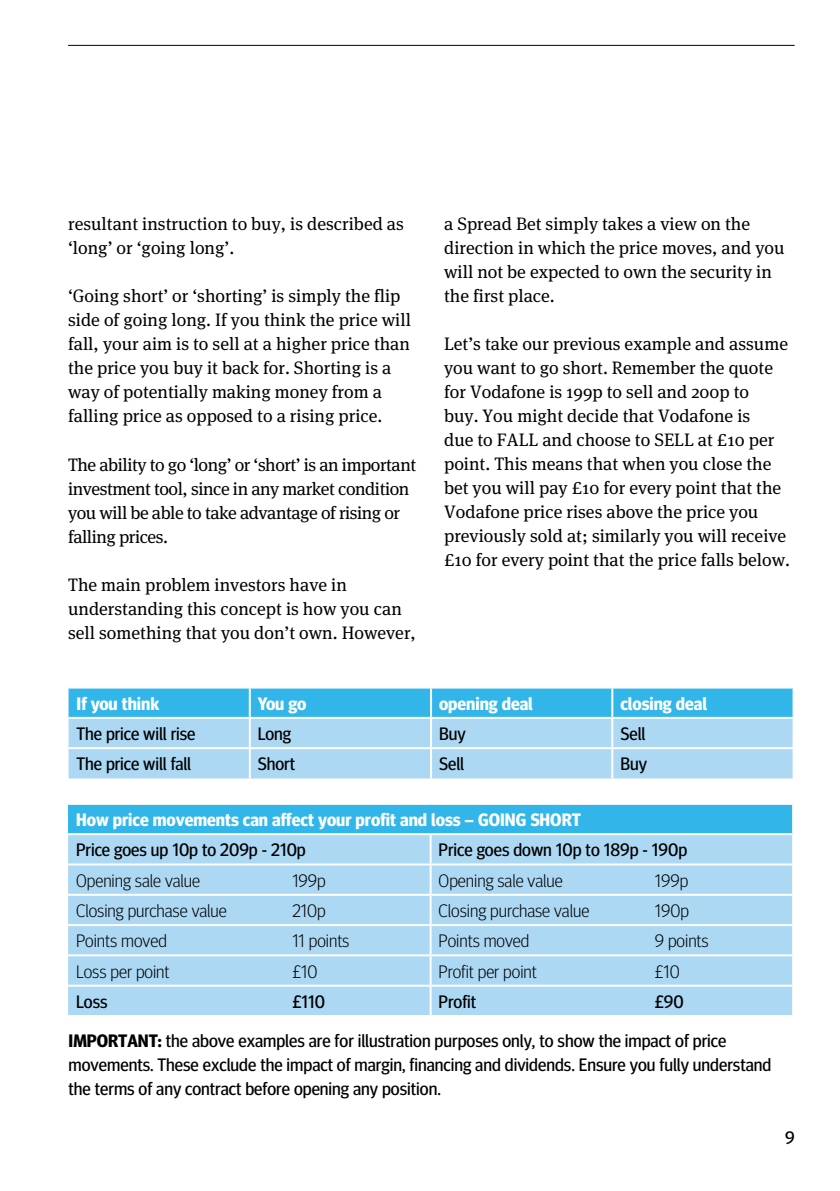
<style>
.page{position:relative;width:840px;height:1191px;background:#fff}
.page>*{position:absolute;margin:0;border:0;box-sizing:border-box;transform-origin:0 0}
.t1{font:18px/24px "Meta Serif OT";color:#000}
.t2{font:18px/24px "Meta Headline OT";color:#000}
.t3{font:300 18px "Meta Headline OT";color:#000}
.t4{font:18px/24px "Meta Serif OT";letter-spacing:-.025em;color:#000}
.t5{font:700 18px "Meta Headline OT";color:#fff}
.s1{font-weight:700}
</style>
<div class="page">
<hr style="left:68px;top:45px;width:726px;height:1px;background:#000">
<div style="left:68px;top:804px;width:724px;height:30px;background:#32b6ea"></div>
<div style="left:68px;top:835px;width:723px;height:180px;background:#acd8f4"></div>
<hr style="left:68px;top:803px;width:362px;height:2px;background:#fff">
<hr style="left:430px;top:803px;width:363px;height:2px;background:#fff">
<hr style="left:791px;top:805px;width:2px;height:28px;background:#fff">
<hr style="left:68px;top:833px;width:362px;height:2px;background:#fff">
<hr style="left:430px;top:833px;width:363px;height:2px;background:#fff">
<hr style="left:429px;top:835px;width:2px;height:28px;background:#fff">
<hr style="left:429px;top:865px;width:2px;height:28px;background:#fff">
<hr style="left:429px;top:895px;width:2px;height:29px;background:#fff">
<hr style="left:429px;top:926px;width:2px;height:28px;background:#fff">
<hr style="left:429px;top:956px;width:2px;height:28px;background:#fff">
<hr style="left:429px;top:986px;width:2px;height:29px;background:#fff">
<hr style="left:68px;top:863px;width:362px;height:2px;background:#fff">
<hr style="left:430px;top:863px;width:363px;height:2px;background:#fff">
<hr style="left:68px;top:893px;width:362px;height:2px;background:#fff">
<hr style="left:430px;top:893px;width:363px;height:2px;background:#fff">
<hr style="left:68px;top:924px;width:362px;height:2px;background:#fff">
<hr style="left:430px;top:924px;width:363px;height:2px;background:#fff">
<hr style="left:68px;top:954px;width:362px;height:2px;background:#fff">
<hr style="left:430px;top:954px;width:363px;height:2px;background:#fff">
<hr style="left:68px;top:984px;width:362px;height:2px;background:#fff">
<hr style="left:430px;top:984px;width:363px;height:2px;background:#fff">
<svg style="left:68px;top:688px;width:724px;height:29px;background:#37b7ea"></svg>
<div style="left:68px;top:719px;width:724px;height:59px;background:#acd8f4"></div>
<hr style="left:249px;top:688px;width:2px;height:29px;background:#fff">
<hr style="left:430px;top:688px;width:2px;height:29px;background:#fff">
<hr style="left:611px;top:688px;width:2px;height:29px;background:#fff">
<hr style="left:249px;top:719px;width:2px;height:28px;background:#fff">
<hr style="left:430px;top:719px;width:2px;height:28px;background:#fff">
<hr style="left:611px;top:719px;width:2px;height:28px;background:#fff">
<hr style="left:249px;top:749px;width:2px;height:29px;background:#fff">
<hr style="left:430px;top:749px;width:2px;height:29px;background:#fff">
<hr style="left:611px;top:749px;width:2px;height:29px;background:#fff">
<hr style="left:68px;top:747px;width:182px;height:2px;background:#fff">
<hr style="left:250px;top:747px;width:181px;height:2px;background:#fff">
<hr style="left:431px;top:747px;width:181px;height:2px;background:#fff">
<hr style="left:612px;top:747px;width:182px;height:2px;background:#fff">
<p class="t1" style="left:68px;top:213px;width:337px">resultant instruction to buy, is described as ‘long’ or ‘going long’.</p>
<p class="t1" style="left:68px;top:285px;width:344px">‘Going short’ or ‘shorting’ is simply the flip side of going long. If you think the price will fall, your aim is to sell at a higher price than the price you buy it back for. Shorting is a way of potentially making money from a falling price as opposed to a rising price.</p>
<p class="t4" style="left:68px;top:453px;width:349px">The ability to go ‘long’ or ‘short’ is an important investment tool, since in any market condition you will be able to take advantage of rising or falling prices.</p>
<p class="t1" style="left:68px;top:573px;width:349px">The main problem investors have in understanding this concept is how you can sell something that you don’t own. However,</p>
<p class="t1" style="left:444px;top:212px;width:342px">a Spread Bet simply takes a view on the direction in which the price moves, and you will not be expected to own the security in the first place.</p>
<p class="t1" style="left:444px;top:332px;width:347px">Let’s take our previous example and assume you want to go short. Remember the quote for Vodafone is 199p to sell and 200p to<br>buy. You might decide that Vodafone is<br>due to FALL and choose to SELL at £10 per point. This means that when you close the bet you will pay £10 for every point that the Vodafone price rises above the price you previously sold at; similarly you will receive £10 for every point that the price falls below.</p>
<p class="t5" style="left:76px;top:692px;width:84px">If you think</p>
<p class="t5" style="left:258px;top:692px;width:50px">You go</p>
<p class="t5" style="left:439px;top:692px;width:95px">opening deal</p>
<p class="t5" style="left:620px;top:692px;width:88px">closing deal</p>
<p class="t2" style="left:76px;top:721px;width:120px">The price will rise</p>
<p class="t2" style="left:258px;top:721px;width:35px">Long</p>
<p class="t2" style="left:439px;top:721px;width:28px">Buy</p>
<p class="t2" style="left:620px;top:721px;width:26px">Sell</p>
<p class="t2" style="left:77px;top:752px;width:116px">The price will fall</p>
<p class="t2" style="left:258px;top:752px;width:39px">Short</p>
<p class="t2" style="left:439px;top:752px;width:26px">Sell</p>
<p class="t2" style="left:620px;top:752px;width:28px">Buy</p>
<p class="t5" style="left:76px;top:809px;width:506px">How price movements can affect your profit and loss – GOING SHORT</p>
<p class="t2" style="left:76px;top:838px;width:231px">Price goes up 10p to 209p - 210p</p>
<p class="t2" style="left:438px;top:838px;width:250px">Price goes down 10p to 189p - 190p</p>
<p class="t3" style="left:76px;top:869px;width:125px">Opening sale value</p>
<p class="t3" style="left:292px;top:869px;width:35px">199p</p>
<p class="t3" style="left:438px;top:869px;width:125px">Opening sale value</p>
<p class="t3" style="left:654px;top:869px;width:35px">199p</p>
<p class="t3" style="left:76px;top:900px;width:152px">Closing purchase value</p>
<p class="t3" style="left:292px;top:900px;width:35px">210p</p>
<p class="t3" style="left:438px;top:900px;width:152px">Closing purchase value</p>
<p class="t3" style="left:654px;top:900px;width:36px">190p</p>
<p class="t3" style="left:76px;top:930px;width:92px">Points moved</p>
<p class="t3" style="left:292px;top:930px;width:59px">11 points</p>
<p class="t3" style="left:438px;top:930px;width:92px">Points moved</p>
<p class="t3" style="left:654px;top:930px;width:55px">9 points</p>
<p class="t3" style="left:76px;top:960px;width:95px">Loss per point</p>
<p class="t3" style="left:292px;top:960px;width:27px">£10</p>
<p class="t3" style="left:438px;top:960px;width:100px">Profit per point</p>
<p class="t3" style="left:654px;top:960px;width:27px">£10</p>
<p class="t2" style="left:76px;top:989px;width:33px">Loss</p>
<p class="t2" style="left:292px;top:989px;width:34px">£110</p>
<p class="t2" style="left:438px;top:989px;width:39px">Profit</p>
<p class="t2" style="left:654px;top:989px;width:30px">£90</p>
<p class="t2" style="left:69px;top:1028px;width:703px"><span class="s1">IMPORTANT:</span> the above examples are for illustration purposes only, to show the impact of price movements. These exclude the impact of margin, financing and dividends. Ensure you fully understand the terms of any contract before opening any position.</p>
<p class="t2" style="left:784px;top:1125px;width:11px">9</p>
</div>
